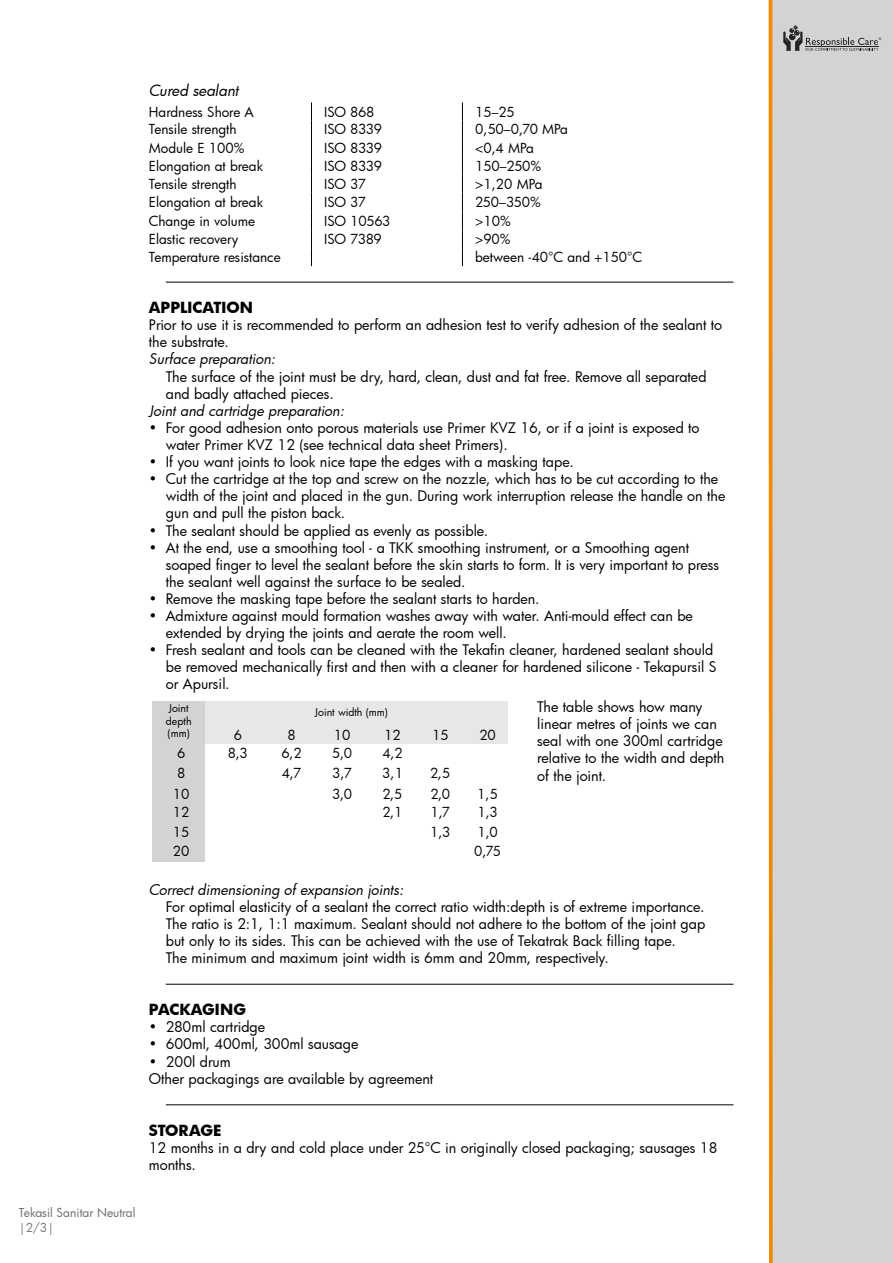
<style>
.page{position:relative;width:893px;height:1263px;background:#fff}
.page>*{position:absolute;margin:0;border:0;box-sizing:border-box;transform-origin:0 0}
.t1{font:700 15px "Futura";color:#000}
.t2{font:italic 15px "Futura";color:#000}
.t3{font:14.25px/17.1px "Futura";color:#000}
.t4{font:italic 14.25px "Futura";color:#000}
.t5{font:13.5px "Futura";letter-spacing:-.005em;color:#000}
.t6{font:13.5px "Futura";letter-spacing:-.025em;color:#000}
.t7{font:12px "Futura";color:#6d6e71}
.t8{font:12px "Futura";color:#70747a}
.t9{font:10.5px/12.6px "Futura";color:#000}
</style>
<div class="page">
<hr style="left:769px;top:0;width:3px;height:1263px;background:#f18a00">
<div style="left:772px;top:0;width:121px;height:1263px;background:#d1d3d4"></div>
<hr style="left:166px;top:282px;width:567px;height:1px;background:#000">
<hr style="left:166px;top:984px;width:567px;height:1px;background:#000">
<hr style="left:166px;top:1104px;width:567px;height:1px;background:#000">
<svg style="left:311px;top:102px;width:1px;height:164px"></svg>
<svg style="left:462px;top:102px;width:1px;height:164px"></svg>
<div style="left:152px;top:701px;width:356px;height:43px;background:#e6e7e8"></div>
<div style="left:152px;top:701px;width:53px;height:161px;background:#d1d3d4"></div>
<svg style="left:783px;top:26px;width:98px;height:25px;background:#aaabac"></svg>
<p class="t2" style="left:149px;top:81px;width:91px">Cured sealant</p>
<p class="t5" style="left:149px;top:102px;width:107px">Hardness Shore A</p>
<p class="t5" style="left:324px;top:102px;width:52px">ISO 868</p>
<p class="t5" style="left:475px;top:102px;width:41px">15–25</p>
<p class="t5" style="left:149px;top:120px;width:89px">Tensile strength</p>
<p class="t5" style="left:324px;top:120px;width:59px">ISO 8339</p>
<p class="t5" style="left:475px;top:120px;width:94px">0,50–0,70 MPa</p>
<p class="t5" style="left:149px;top:139px;width:97px">Module E 100%</p>
<p class="t5" style="left:324px;top:139px;width:59px">ISO 8339</p>
<p class="t5" style="left:475px;top:139px;width:60px">&lt;0,4 MPa</p>
<p class="t5" style="left:149px;top:157px;width:116px">Elongation at break</p>
<p class="t5" style="left:324px;top:157px;width:59px">ISO 8339</p>
<p class="t5" style="left:475px;top:157px;width:68px">150–250%</p>
<p class="t5" style="left:149px;top:175px;width:89px">Tensile strength</p>
<p class="t5" style="left:324px;top:175px;width:43px">ISO 37</p>
<p class="t5" style="left:475px;top:175px;width:69px">&gt;1,20 MPa</p>
<p class="t5" style="left:149px;top:193px;width:116px">Elongation at break</p>
<p class="t5" style="left:324px;top:193px;width:43px">ISO 37</p>
<p class="t5" style="left:475px;top:193px;width:67px">250–350%</p>
<p class="t5" style="left:149px;top:212px;width:108px">Change in volume</p>
<p class="t6" style="left:324px;top:212px;width:68px">ISO 10563</p>
<p class="t5" style="left:475px;top:212px;width:37px">&gt;10%</p>
<p class="t5" style="left:149px;top:230px;width:91px">Elastic recovery</p>
<p class="t5" style="left:324px;top:230px;width:59px">ISO 7389</p>
<p class="t5" style="left:475px;top:230px;width:37px">&gt;90%</p>
<p class="t5" style="left:149px;top:248px;width:133px">Temperature resistance</p>
<p class="t5" style="left:475px;top:248px;width:169px">between -40°C and +150°C</p>
<p class="t1" style="left:149px;top:297px;width:106px">APPLICATION</p>
<p class="t3" style="left:149px;top:316px;width:575px">Prior to use it is recommended to perform an adhesion test to verify adhesion of the sealant to the substrate.</p>
<p class="t4" style="left:149px;top:350px;width:128px">Surface preparation:</p>
<p class="t3" style="left:166px;top:367px;width:542px">The surface of the joint must be dry, hard, clean, dust and fat free. Remove all separated and badly attached pieces.</p>
<p class="t4" style="left:149px;top:401px;width:197px">Joint and cartridge preparation:</p>
<p class="t3" style="left:166px;top:419px;width:535px;text-indent:-17px">• For good adhesion onto porous materials use Primer KVZ 16, or if a joint is exposed to water Primer KVZ 12 (see technical data sheet Primers).</p>
<p class="t3" style="left:149px;top:453px;width:426px">• If you want joints to look nice tape the edges with a masking tape.</p>
<p class="t3" style="left:166px;top:470px;width:561px;text-indent:-17px">• Cut the cartridge at the top and screw on the nozzle, which has to be cut according to the width of the joint and placed in the gun. During work interruption release the handle on the gun and pull the piston back.</p>
<p class="t3" style="left:149px;top:521px;width:341px">• The sealant should be applied as evenly as possible.</p>
<p class="t3" style="left:166px;top:538px;width:555px;text-indent:-17px">• At the end, use a smoothing tool - a TKK smoothing instrument, or a Smoothing agent soaped finger to level the sealant before the skin starts to form. It is very important to press the sealant well against the surface to be sealed.</p>
<p class="t3" style="left:149px;top:590px;width:392px">• Remove the masking tape before the sealant starts to harden.</p>
<p class="t3" style="left:166px;top:607px;width:529px;text-indent:-17px">• Admixture against mould formation washes away with water. Anti-mould effect can be extended by drying the joints and aerate the room well.</p>
<p class="t3" style="left:166px;top:641px;width:552px;text-indent:-17px">• Fresh sealant and tools can be cleaned with the Tekafin cleaner, hardened sealant should be removed mechanically first and then with a cleaner for hardened silicone - Tekapursil S or Apursil.</p>
<p class="t9" style="left:166px;top:702px;width:27px">Joint depth (mm)</p>
<p class="t9" style="left:315px;top:706px;width:74px">Joint width (mm)</p>
<p class="t5" style="left:234px;top:726px;width:10px">6</p>
<p class="t5" style="left:287px;top:726px;width:10px">8</p>
<p class="t5" style="left:334px;top:726px;width:18px">10</p>
<p class="t5" style="left:384px;top:726px;width:18px">12</p>
<p class="t5" style="left:432px;top:726px;width:18px">15</p>
<p class="t5" style="left:479px;top:726px;width:18px">20</p>
<p class="t5" style="left:177px;top:744px;width:10px">6</p>
<p class="t5" style="left:228px;top:744px;width:21px">8,3</p>
<p class="t5" style="left:281px;top:744px;width:22px">6,2</p>
<p class="t5" style="left:332px;top:744px;width:22px">5,0</p>
<p class="t5" style="left:382px;top:744px;width:22px">4,2</p>
<p class="t5" style="left:177px;top:764px;width:10px">8</p>
<p class="t5" style="left:282px;top:764px;width:21px">4,7</p>
<p class="t5" style="left:332px;top:764px;width:21px">3,7</p>
<p class="t5" style="left:382px;top:764px;width:22px">3,1</p>
<p class="t5" style="left:430px;top:764px;width:22px">2,5</p>
<p class="t5" style="left:173px;top:784px;width:18px">10</p>
<p class="t5" style="left:332px;top:784px;width:22px">3,0</p>
<p class="t5" style="left:383px;top:784px;width:22px">2,5</p>
<p class="t5" style="left:431px;top:784px;width:21px">2,0</p>
<p class="t5" style="left:477px;top:784px;width:22px">1,5</p>
<p class="t5" style="left:173px;top:803px;width:18px">12</p>
<p class="t5" style="left:383px;top:803px;width:22px">2,1</p>
<p class="t5" style="left:430px;top:803px;width:21px">1,7</p>
<p class="t5" style="left:477px;top:803px;width:22px">1,3</p>
<p class="t5" style="left:173px;top:823px;width:18px">15</p>
<p class="t5" style="left:430px;top:823px;width:22px">1,3</p>
<p class="t5" style="left:478px;top:823px;width:22px">1,0</p>
<p class="t5" style="left:173px;top:842px;width:18px">20</p>
<p class="t5" style="left:474px;top:842px;width:29px">0,75</p>
<p class="t3" style="left:537px;top:698px;width:189px">The table shows how many linear metres of joints we can seal with one 300ml cartridge relative to the width and depth of the joint.</p>
<p class="t4" style="left:149px;top:880px;width:256px">Correct dimensioning of expansion joints:</p>
<p class="t3" style="left:166px;top:898px;width:541px">For optimal elasticity of a sealant the correct ratio width:depth is of extreme importance.<br>The ratio is 2:1, 1:1 maximum. Sealant should not adhere to the bottom of the joint gap but only to its sides. This can be achieved with the use of Tekatrak Back filling tape.<br>The minimum and maximum joint width is 6mm and 20mm, respectively.</p>
<p class="t1" style="left:149px;top:999px;width:99px">PACKAGING</p>
<p class="t3" style="left:149px;top:1018px;width:118px">• 280ml cartridge</p>
<p class="t3" style="left:149px;top:1035px;width:211px">• 600ml, 400ml, 300ml sausage</p>
<p class="t3" style="left:149px;top:1052px;width:286px">• 200l drum<br>Other packagings are available by agreement</p>
<p class="t1" style="left:149px;top:1120px;width:74px">STORAGE</p>
<p class="t3" style="left:149px;top:1139px;width:570px">12 months in a dry and cold place under 25°C in originally closed packaging; sausages 18 months.</p>
<p class="t7" style="left:19px;top:1205px;width:118px">Tekasil Sanitar Neutral</p>
<p class="t8" style="left:19px;top:1219px;width:37px">|2/3|</p>
</div>
